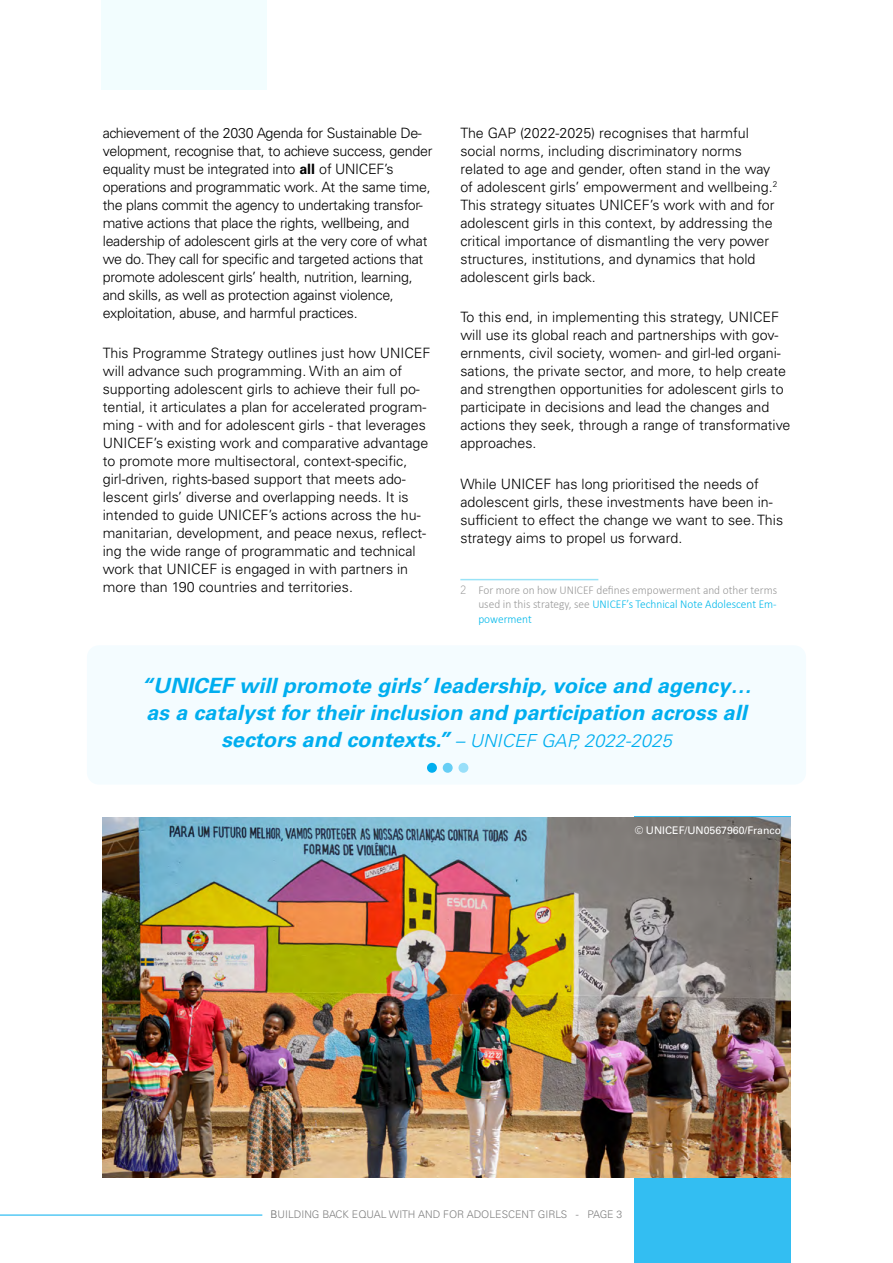
<style>
.page{position:relative;width:893px;height:1263px;background:#fff}
.page>*{position:absolute;margin:0;border:0;box-sizing:border-box;transform-origin:0 0}
.llamador{font:italic 700 21px/27px "Univers LT Std";color:#00aeef;text-align:center;scale:1.04 1}
.t1{font:300 14.25px/18px "Univers LT Std";color:#000}
.t2{font:300 14.25px/18px "Univers LT Std";letter-spacing:-.02em;color:#000}
.Footnotes{font:300 12px/14.4px "Calibri";color:#999;text-align:justify;scale:.95 1}
.t3{font:300 10.5px "Univers LT Std";color:#808080}
.vinnetas{font:10.5px "Univers LT Std";color:#fff}
.s1{font-weight:700}
.s2{font-family:"Geomanist"}
.s3{color:#00b8ea}
.s4{font-weight:300;font-size:18px}
.s5{color:#666}
</style>
<div class="page">
<div style="left:634px;top:817px;width:157px;height:446px;background:#33bef2"></div>
<div style="left:87px;top:645px;width:719px;height:140px;background:#f4fcff;border-radius:12px"></div>
<img style="left:103px;top:818px;width:687px;height:360px">
<div style="left:101px;top:0;width:166px;height:89px;background:#f2fdfe"></div>
<div style="left:427px;top:763px;width:10px;height:10px;background:#00aeef;border-radius:50%"></div>
<div style="left:443px;top:763px;width:10px;height:10px;background:#66cef5;border-radius:50%"></div>
<div style="left:458px;top:763px;width:10px;height:10px;background:#99dff9;border-radius:50%"></div>
<hr style="left:460px;top:579px;width:138px;height:1px;background:#99e3f7">
<hr style="left:0;top:1215px;width:262px;height:1px;background:#00aeef">
<p class="t2" style="left:103px;top:124px;width:331px">achievement of the 2030 Agenda for Sustainable De&shy;velopment, recognise that, to achieve success, gender equality must be integrated into <span class="s1">all</span> of UNICEF’s operations and programmatic work. At the same time, the plans commit the agency to undertaking transfor&shy;mative actions that place the rights, wellbeing, and leadership of adolescent girls at the very core of what we do. They call for specific and targeted actions that promote adolescent girls’ health, nutrition, learning, and skills, as well as protection against violence, exploitation, abuse, and harmful practices.</p>
<p class="t1" style="left:103px;top:344px;width:329px">This Programme Strategy outlines just how UNICEF will advance such programming. With an aim of supporting adolescent girls to achieve their full po&shy;tential, it articulates a plan for accelerated program&shy;ming - with and for adolescent girls - that leverages UNICEF’s existing work and comparative advantage to promote more multisectoral, context-specific, girl-driven, rights-based support that meets ado&shy;lescent girls’ diverse and overlapping needs. It is intended to guide UNICEF’s actions across the hu&shy;manitarian, development, and peace nexus, reflect&shy;ing the wide range of programmatic and technical work that UNICEF is engaged in with partners in more than 190 countries and territories.</p>
<p class="t1" style="left:460px;top:124px;width:319px">The GAP (2022-2025) recognises that harmful social norms, including discriminatory norms related to age and gender, often stand in the way of adolescent girls’ empowerment and wellbeing.<sup>2<br></sup>This strategy situates UNICEF’s work with and for adolescent girls in this context, by addressing the critical importance of dismantling the very power structures, institutions, and dynamics that hold adolescent girls back.</p>
<p class="t1" style="left:460px;top:308px;width:332px">To this end, in implementing this strategy, UNICEF will use its global reach and partnerships with gov&shy;ernments, civil society, women- and girl-led organi&shy;sations, the private sector, and more, to help create and strengthen opportunities for adolescent girls to participate in decisions and lead the changes and actions they seek, through a range of transformative approaches.</p>
<p class="t1" style="left:460px;top:475px;width:324px">While UNICEF has long prioritised the needs of adolescent girls, these investments have been in&shy;sufficient to effect the change we want to see. This strategy aims to propel us forward.</p>
<p class="Footnotes" style="left:478px;top:583px;width:316px;text-indent:-18px"><span class="s2">2</span> For more on how UNICEF defines empowerment and other terms used in this strategy, see <span class="s3">UNICEF’s Technical Note Adolescent Em&shy;powerment</span></p>
<p class="llamador" style="left:141px;top:672px;width:589px">“UNICEF will promote girls’ leadership, voice and agency… as a catalyst for their inclusion and participation across all sectors and contexts.” <span class="s4">– UNICEF GAP, 2022-2025</span></p>
<p class="vinnetas" style="left:635px;top:824px;width:148px">© UNICEF/UN0567960/Franco</p>
<p class="t3" style="left:271px;top:1208px;width:353px"><span class="s5">B</span>UILDING BACK EQUAL WITH AND FOR ADOLESCENT GIRLS - PAGE 3</p>
</div>
